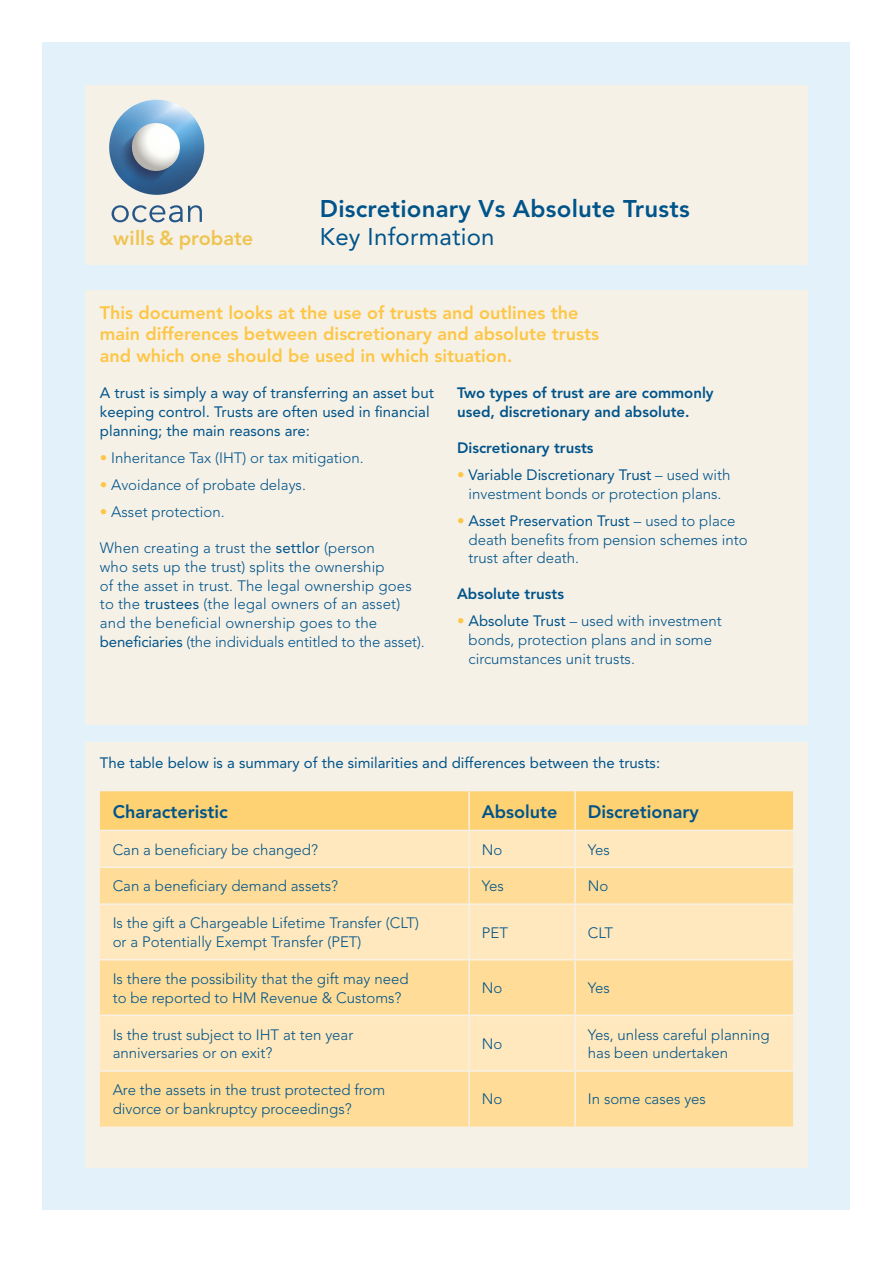
<style>
.page{position:relative;width:893px;height:1263px;background:#fff}
.page>*{position:absolute;margin:0;border:0;box-sizing:border-box;transform-origin:0 0}
.t1{font:800 24px "Avenir LT Std";letter-spacing:.01em;color:#00548a}
.t2{font:24px "Avenir LT Std";letter-spacing:.01em;color:#00548a}
.t3{font:800 19.95px "Avenir LT Std";color:#eec452}
.t4{font:800 18px/21.8px "Avenir LT Std";color:#fdc646}
.t5{font:800 18px "Avenir LT Std";color:#00548a}
.t6{font:300 15px/18.8px "Avenir LT Std";color:#00548a}
.t7{font:15px/18.8px "Avenir LT Std";color:#00548a}
.t8{font:800 15px/18.8px "Avenir LT Std";color:#00548a}
.s1{color:#fdc646}
.s2{font-weight:400}
</style>
<div class="page">
<div style="left:43px;top:43px;width:807px;height:1167px;background:#e3f1fb"></div>
<div style="left:85px;top:85px;width:723px;height:180px;background:#f6f1e7"></div>
<div style="left:85px;top:290px;width:723px;height:435px;background:#f6f1e7"></div>
<div style="left:85px;top:742px;width:723px;height:425px;background:#f6f1e7"></div>
<div style="left:100px;top:791px;width:693px;height:39px;background:#fed172"></div>
<div style="left:100px;top:831px;width:693px;height:35px;background:#ffe8bd"></div>
<svg style="left:100px;top:868px;width:693px;height:258px;background:#fee1a8"></svg>
<hr style="left:468px;top:791px;width:2px;height:39px;background:#f6f1e7">
<hr style="left:574px;top:791px;width:2px;height:39px;background:#f6f1e7">
<hr style="left:468px;top:831px;width:2px;height:35px;background:#f6f1e7">
<hr style="left:574px;top:831px;width:2px;height:35px;background:#f6f1e7">
<hr style="left:468px;top:868px;width:2px;height:35px;background:#f6f1e7">
<hr style="left:574px;top:868px;width:2px;height:35px;background:#f6f1e7">
<hr style="left:100px;top:903px;width:369px;height:2px;background:#f6f1e7">
<hr style="left:469px;top:903px;width:106px;height:2px;background:#f6f1e7">
<hr style="left:468px;top:905px;width:2px;height:54px;background:#f6f1e7">
<hr style="left:575px;top:903px;width:218px;height:2px;background:#f6f1e7">
<hr style="left:574px;top:905px;width:2px;height:54px;background:#f6f1e7">
<hr style="left:100px;top:959px;width:369px;height:1px;background:#f6f1e7">
<hr style="left:469px;top:959px;width:106px;height:1px;background:#f6f1e7">
<hr style="left:468px;top:960px;width:2px;height:55px;background:#f6f1e7">
<hr style="left:575px;top:959px;width:218px;height:1px;background:#f6f1e7">
<hr style="left:574px;top:960px;width:2px;height:55px;background:#f6f1e7">
<hr style="left:100px;top:1015px;width:369px;height:1px;background:#f6f1e7">
<hr style="left:469px;top:1015px;width:106px;height:1px;background:#f6f1e7">
<hr style="left:468px;top:1016px;width:2px;height:54px;background:#f6f1e7">
<hr style="left:575px;top:1015px;width:218px;height:1px;background:#f6f1e7">
<hr style="left:574px;top:1016px;width:2px;height:54px;background:#f6f1e7">
<hr style="left:468px;top:1072px;width:2px;height:54px;background:#f6f1e7">
<hr style="left:574px;top:1072px;width:2px;height:54px;background:#f6f1e7">
<hr style="left:100px;top:1070px;width:369px;height:2px;background:#f6f1e7">
<hr style="left:469px;top:1070px;width:106px;height:2px;background:#f6f1e7">
<hr style="left:575px;top:1070px;width:218px;height:2px;background:#f6f1e7">
<img style="left:131px;top:100px;width:73px;height:76px">
<img style="left:109px;top:107px;width:86px;height:88px">
<svg style="left:112px;top:205px;width:90px;height:17px"></svg>
<svg style="left:128px;top:123px;width:55px;height:51px;background:#adbdcb"></svg>
<h2 class="t3" style="left:113px;top:226px;width:141px">wills &amp; probate</h2>
<h1 class="t1" style="left:320px;top:195px;width:371px">Discretionary Vs Absolute Trusts</h1>
<h1 class="t2" style="left:320px;top:223px;width:176px">Key Information</h1>
<p class="t4" style="left:100px;top:302px;width:501px">This document looks at the use of trusts and outlines the main differences between discretionary and absolute trusts and which one should be used in which situation.</p>
<p class="t7" style="left:100px;top:383px;width:336px">A trust is simply a way of transferring an asset but keeping control. Trusts are often used in financial planning; the main reasons are:</p>
<p class="t6" style="left:100px;top:448px;width:265px"><span class="s1">•</span> Inheritance Tax (IHT) or tax mitigation.</p>
<p class="t6" style="left:100px;top:475px;width:207px"><span class="s1">•</span> Avoidance of probate delays.</p>
<p class="t6" style="left:100px;top:503px;width:126px"><span class="s1">•</span> Asset protection.</p>
<p class="t6" style="left:100px;top:538px;width:326px">When creating a trust the <span class="s2">settlor</span> (person<br>who sets up the trust) splits the ownership<br>of the asset in trust. The legal ownership goes to the <span class="s2">trustees</span> (the legal owners of an asset) and the beneficial ownership goes to the <span class="s2">beneficiaries</span> (the individuals entitled to the asset).</p>
<p class="t8" style="left:457px;top:383px;width:258px">Two types of trust are are commonly used, discretionary and absolute.</p>
<p class="t8" style="left:457px;top:438px;width:138px">Discretionary trusts</p>
<p class="t6" style="left:457px;top:465px;width:275px;text-align:center"><span class="s1">•</span> <span class="s2">Variable Discretionary Trust</span> – used with investment bonds or protection plans.</p>
<p class="t6" style="left:468px;top:511px;width:281px;text-indent:-11px"><span class="s1">•</span> <span class="s2">Asset Preservation Trust</span> – used to place death benefits from pension schemes into trust after death.</p>
<p class="t8" style="left:457px;top:584px;width:108px">Absolute trusts</p>
<p class="t6" style="left:468px;top:612px;width:255px;text-indent:-11px"><span class="s1">•</span> <span class="s2">Absolute Trust</span> – used with investment bonds, protection plans and in some circumstances unit trusts.</p>
<p class="t7" style="left:100px;top:754px;width:562px">The table below is a summary of the similarities and differences between the trusts:</p>
<p class="t5" style="left:113px;top:801px;width:117px">Characteristic</p>
<p class="t5" style="left:482px;top:801px;width:77px">Absolute</p>
<p class="t5" style="left:588px;top:801px;width:113px">Discretionary</p>
<p class="t6" style="left:113px;top:840px;width:207px">Can a beneficiary be changed?</p>
<p class="t6" style="left:482px;top:840px;width:22px">No</p>
<p class="t6" style="left:588px;top:840px;width:23px">Yes</p>
<p class="t6" style="left:113px;top:877px;width:227px">Can a beneficiary demand assets?</p>
<p class="t6" style="left:482px;top:877px;width:23px">Yes</p>
<p class="t6" style="left:588px;top:877px;width:22px">No</p>
<p class="t6" style="left:113px;top:914px;width:308px">Is the gift a Chargeable Lifetime Transfer (CLT) or a Potentially Exempt Transfer (PET)</p>
<p class="t6" style="left:482px;top:923px;width:28px">PET</p>
<p class="t6" style="left:588px;top:923px;width:27px">CLT</p>
<p class="t6" style="left:113px;top:969px;width:297px">Is there the possibility that the gift may need to be reported to HM Revenue &amp; Customs?</p>
<p class="t6" style="left:482px;top:979px;width:22px">No</p>
<p class="t6" style="left:588px;top:979px;width:23px">Yes</p>
<p class="t6" style="left:113px;top:1025px;width:242px">Is the trust subject to IHT at ten year anniversaries or on exit?</p>
<p class="t6" style="left:482px;top:1034px;width:22px">No</p>
<p class="t6" style="left:588px;top:1025px;width:183px">Yes, unless careful planning has been undertaken</p>
<p class="t6" style="left:113px;top:1080px;width:274px">Are the assets in the trust protected from divorce or bankruptcy proceedings?</p>
<p class="t6" style="left:482px;top:1090px;width:22px">No</p>
<p class="t6" style="left:588px;top:1090px;width:120px">In some cases yes</p>
</div>
